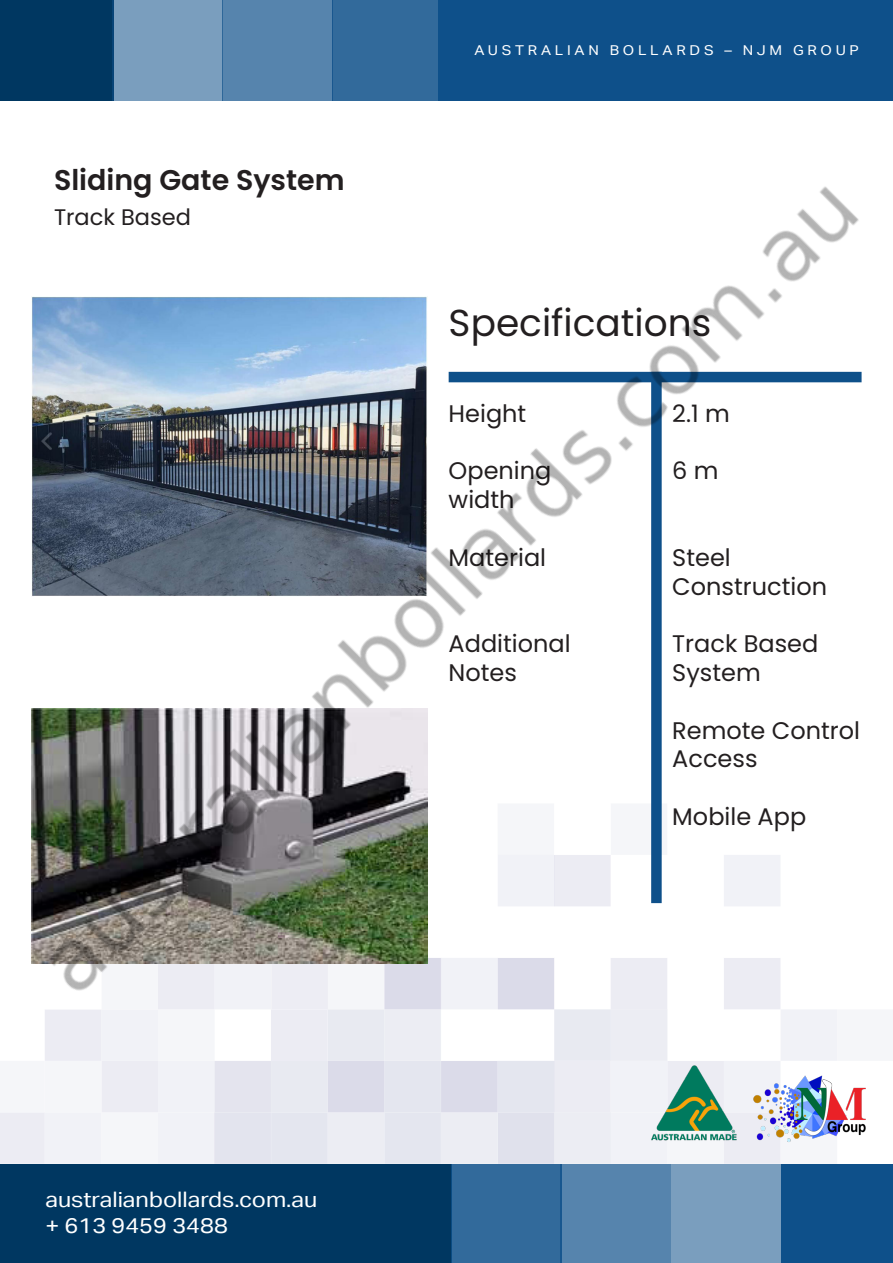
<style>
.page{position:relative;width:893px;height:1263px;background:#fff}
.page>*{position:absolute;margin:0;border:0;box-sizing:border-box;transform-origin:0 0}
.t1{font:37.5px "Poppins";color:#231f20}
.t2{font:600 28.5px "Poppins";color:#231f20}
.t3{font:24px/28.8px "Poppins";color:#231f20}
.t4{font:22.5px "Poppins";color:#231f20}
.t5{font:21.3px/25.7px "Aktiv Grotesk";color:#fff;scale:1.1 1}
.t6{font:13.65px "Aktiv Grotesk";letter-spacing:.25em;color:#fff;scale:1.1 1}
</style>
<div class="page">
<div style="left:158px;top:1112px;width:57px;height:52px;background:#f1f2f7"></div>
<div style="left:158px;top:1061px;width:57px;height:51px;background:#f1f2f7"></div>
<div style="left:101px;top:1112px;width:57px;height:52px;background:#f5f6f9"></div>
<div style="left:215px;top:958px;width:56px;height:51px;background:#f1f2f7"></div>
<div style="left:158px;top:1009px;width:57px;height:52px;background:#f5f6f9"></div>
<div style="left:101px;top:1061px;width:57px;height:51px;background:#ececf3"></div>
<div style="left:45px;top:1112px;width:56px;height:52px;background:#f1f2f7"></div>
<div style="left:158px;top:958px;width:57px;height:51px;background:#ececf3"></div>
<div style="left:101px;top:1009px;width:57px;height:52px;background:#f1f2f7"></div>
<div style="left:45px;top:1061px;width:56px;height:51px;background:#f5f6f9"></div>
<div style="left:0;top:1112px;width:45px;height:52px;background:#ececf3"></div>
<div style="left:101px;top:958px;width:57px;height:51px;background:#f5f6f9"></div>
<div style="left:45px;top:1009px;width:56px;height:52px;background:#ececf3"></div>
<div style="left:0;top:1061px;width:45px;height:51px;background:#f5f6f9"></div>
<div style="left:780px;top:1112px;width:57px;height:52px;background:#f5f6f9"></div>
<div style="left:837px;top:1009px;width:56px;height:52px;background:#f5f6f9"></div>
<div style="left:724px;top:1112px;width:56px;height:52px;background:#ececf3"></div>
<div style="left:780px;top:1009px;width:57px;height:52px;background:#f1f2f7"></div>
<div style="left:724px;top:1061px;width:56px;height:51px;background:#f1f2f7"></div>
<div style="left:667px;top:1112px;width:57px;height:52px;background:#f5f6f9"></div>
<div style="left:667px;top:1061px;width:57px;height:51px;background:#ececf3"></div>
<div style="left:611px;top:1112px;width:56px;height:52px;background:#f1f2f7"></div>
<div style="left:724px;top:958px;width:56px;height:51px;background:#ececf3"></div>
<div style="left:611px;top:1061px;width:56px;height:51px;background:#f1f2f7"></div>
<div style="left:554px;top:1112px;width:57px;height:52px;background:#ecedf3"></div>
<div style="left:611px;top:1009px;width:56px;height:52px;background:#ecedf3"></div>
<div style="left:554px;top:1061px;width:57px;height:51px;background:#ececf3"></div>
<div style="left:497px;top:1112px;width:57px;height:52px;background:#e0e1ec"></div>
<div style="left:611px;top:958px;width:56px;height:51px;background:#ececf3"></div>
<div style="left:554px;top:1009px;width:57px;height:52px;background:#e8eaf1"></div>
<div style="left:497px;top:1061px;width:57px;height:51px;background:#e4e6ef"></div>
<div style="left:441px;top:1112px;width:56px;height:52px;background:#ecedf3"></div>
<div style="left:441px;top:1061px;width:56px;height:51px;background:#dbdbe9"></div>
<div style="left:384px;top:1112px;width:57px;height:52px;background:#e4e6ef"></div>
<div style="left:497px;top:958px;width:57px;height:51px;background:#dbdbe9"></div>
<div style="left:384px;top:1061px;width:57px;height:51px;background:#e4e6ef"></div>
<div style="left:328px;top:1112px;width:56px;height:52px;background:#ecedf3"></div>
<div style="left:441px;top:958px;width:56px;height:51px;background:#f1f2f7"></div>
<div style="left:384px;top:1009px;width:57px;height:52px;background:#ecedf3"></div>
<div style="left:328px;top:1061px;width:56px;height:51px;background:#dbdbe9"></div>
<div style="left:271px;top:1112px;width:57px;height:52px;background:#e4e6ef"></div>
<div style="left:384px;top:958px;width:57px;height:51px;background:#dbdbe9"></div>
<div style="left:328px;top:1009px;width:56px;height:52px;background:#e8eaf1"></div>
<div style="left:271px;top:1061px;width:57px;height:51px;background:#e8eaf1"></div>
<div style="left:214px;top:1112px;width:57px;height:52px;background:#e3e4ee"></div>
<div style="left:328px;top:958px;width:56px;height:51px;background:#f5f6f9"></div>
<div style="left:271px;top:1009px;width:57px;height:52px;background:#ececf3"></div>
<div style="left:214px;top:1061px;width:57px;height:51px;background:#e4e4ee"></div>
<div style="left:271px;top:958px;width:57px;height:51px;background:#ededf4"></div>
<div style="left:781px;top:1164px;width:112px;height:99px;background:#0e508a"></div>
<div style="left:0;top:0;width:113px;height:100px;background:#003761"></div>
<div style="left:438px;top:0;width:455px;height:100px;background:#0e508a"></div>
<div style="left:0;top:1164px;width:452px;height:99px;background:#003761"></div>
<div style="left:223px;top:0;width:110px;height:100px;background:#5684ad"></div>
<div style="left:332px;top:0;width:110px;height:100px;background:#326a9b"></div>
<div style="left:113px;top:0;width:110px;height:100px;background:#7a9ebe"></div>
<div style="left:451px;top:1164px;width:110px;height:99px;background:#326a9b"></div>
<div style="left:561px;top:1164px;width:110px;height:99px;background:#5684ad"></div>
<div style="left:671px;top:1164px;width:111px;height:99px;background:#7a9ebe"></div>
<img style="left:753px;top:1075px;width:113px;height:67px">
<img style="left:651px;top:1065px;width:86px;height:76px">
<img style="left:31px;top:186px;width:831px;height:819px">
<p class="t2" style="left:54px;top:164px;width:292px">Sliding Gate System</p>
<p class="t4" style="left:54px;top:204px;width:138px">Track Based</p>
<p class="t6" style="left:474px;top:42px;width:351px">AUSTRALIAN BOLLARDS – NJM GROUP</p>
<p class="t1" style="left:449px;top:301px;width:264px">Specifications</p>
<p class="t3" style="left:449px;top:399px;width:79px">Height</p>
<p class="t3" style="left:449px;top:457px;width:104px">Opening</p>
<p class="t3" style="left:449px;top:485px;width:67px">width</p>
<p class="t3" style="left:449px;top:543px;width:99px">Material</p>
<p class="t3" style="left:449px;top:629px;width:124px">Additional</p>
<p class="t3" style="left:449px;top:658px;width:70px">Notes</p>
<p class="t3" style="left:672px;top:399px;width:59px">2.1 m</p>
<p class="t3" style="left:672px;top:457px;width:48px">6 m</p>
<p class="t3" style="left:672px;top:543px;width:60px">Steel</p>
<p class="t3" style="left:672px;top:572px;width:156px">Construction</p>
<p class="t3" style="left:672px;top:629px;width:148px">Track Based<br>System</p>
<p class="t3" style="left:672px;top:716px;width:189px">Remote Control<br>Access</p>
<p class="t3" style="left:672px;top:802px;width:135px">Mobile App</p>
<p class="t5" style="left:45px;top:1187px;width:249px">australianbollards.com.au + 613 9459 3488</p>
</div>
